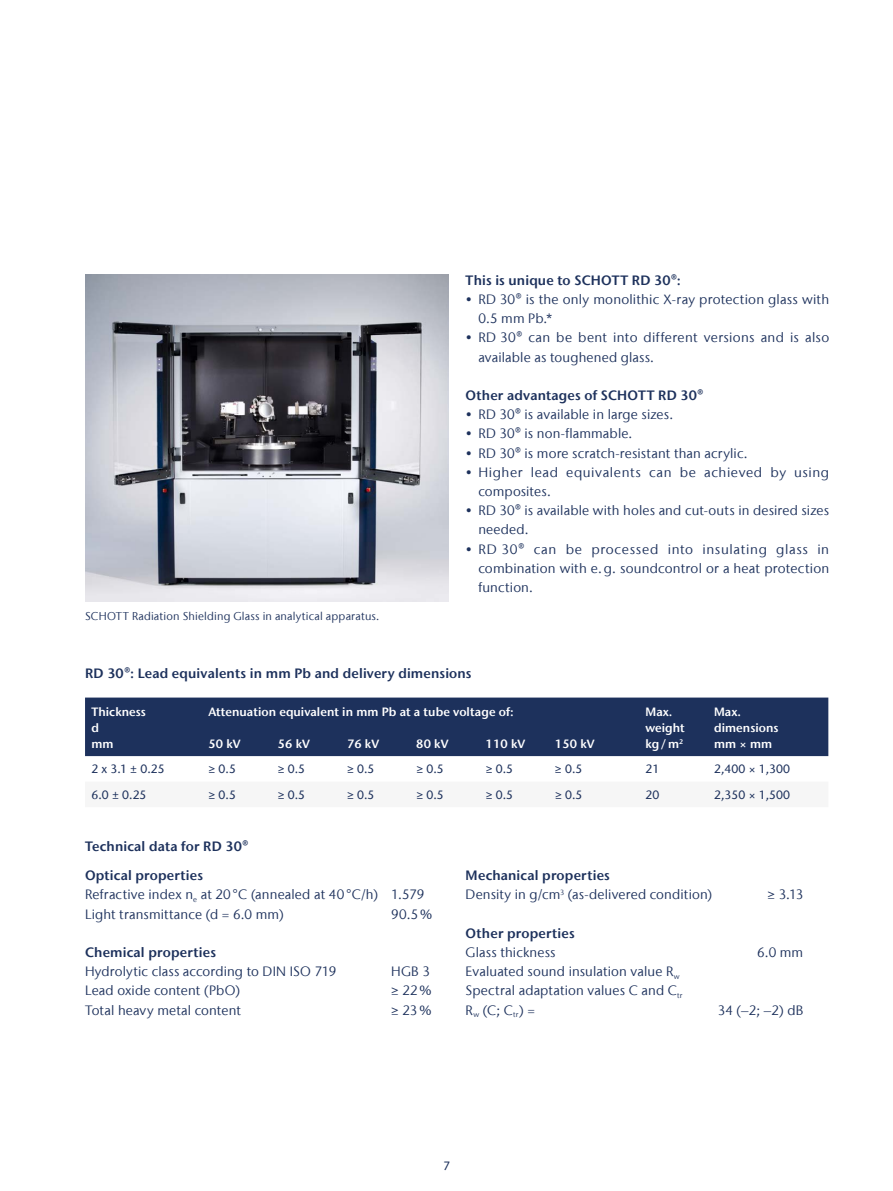
<style>
.page{position:relative;width:893px;height:1191px;background:#fff}
.page>*{position:absolute;margin:0;border:0;box-sizing:border-box;transform-origin:0 0}
.t1{font:13.5px/19.2px "Stone Sans IIITC Com";letter-spacing:.015em;color:#1d315c}
.t2{font:600 13.5px/28.8px "Stone Sans IIITC Com";letter-spacing:.015em;color:#1d315c}
.t3{font:13.5px/19.2px "Stone Sans IIITC Com";letter-spacing:.04em;color:#1d315c}
.t4{font:600 12px/15.8px "Stone Sans IIITC Com";letter-spacing:.005em;color:#fff}
.t5{font:500 12px "Stone Sans IIITC Com";letter-spacing:.005em;color:#1d315c}
.t6{font:11.25px "Stone Sans IIITC Com";letter-spacing:.02em;color:#1d315c}
.s1{font-weight:600}
</style>
<div class="page">
<img style="left:85px;top:274px;width:364px;height:327px">
<div style="left:85px;top:697px;width:743px;height:59px;background:#1d315c"></div>
<p class="t6" style="left:85px;top:609px;width:296px">SCHOTT Radiation Shielding Glass in analytical apparatus.</p>
<p class="t2" style="left:466px;top:265px;width:217px">This is unique to SCHOTT RD 30®:</p>
<p class="t1" style="left:478px;top:289px;width:352px;text-indent:-13px">• RD 30® is the only monolithic X-ray protection glass with<br>0.5 mm Pb.*</p>
<p class="t1" style="left:478px;top:328px;width:352px;text-indent:-13px">• RD 30® can be bent into different versions and is also available as toughened glass.</p>
<p class="t2" style="left:466px;top:380px;width:239px">Other advantages of SCHOTT RD 30®</p>
<p class="t1" style="left:466px;top:405px;width:209px">• RD 30® is available in large sizes.</p>
<p class="t1" style="left:466px;top:424px;width:168px">• RD 30® is non-flammable.</p>
<p class="t1" style="left:466px;top:443px;width:283px">• RD 30® is more scratch-resistant than acrylic.</p>
<p class="t3" style="left:478px;top:462px;width:352px;text-indent:-13px">• Higher lead equivalents can be achieved by using composites.</p>
<p class="t1" style="left:478px;top:501px;width:352px;text-indent:-13px">• RD 30® is available with holes and cut-outs in desired sizes needed.</p>
<p class="t1" style="left:478px;top:539px;width:352px;text-align:justify;text-indent:-13px">• RD 30® can be processed into insulating glass in combination with e.g. soundcontrol or a heat protection function.</p>
<p class="t2" style="left:85px;top:659px;width:388px">RD 30®: Lead equivalents in mm Pb and delivery dimensions</p>
<p class="t4" style="left:91px;top:704px;width:56px">Thickness d<br>mm</p>
<p class="t4" style="left:208px;top:704px;width:307px">Attenuation equivalent in mm Pb at a tube voltage of:</p>
<p class="t4" style="left:645px;top:704px;width:41px">Max. weight kg/m<sup>2</sup></p>
<p class="t4" style="left:714px;top:704px;width:66px">Max. dimensions</p>
<p class="t4" style="left:208px;top:735px;width:34px">50 kV</p>
<p class="t4" style="left:278px;top:735px;width:34px">56 kV</p>
<p class="t4" style="left:347px;top:735px;width:34px">76 kV</p>
<p class="t4" style="left:416px;top:735px;width:34px">80 kV</p>
<p class="t4" style="left:486px;top:735px;width:41px">110 kV</p>
<p class="t4" style="left:555px;top:735px;width:41px">150 kV</p>
<p class="t4" style="left:714px;top:735px;width:60px">mm × mm</p>
<p class="t5" style="left:91px;top:761px;width:75px">2 x 3.1 ± 0.25</p>
<p class="t5" style="left:208px;top:761px;width:29px">≥ 0.5</p>
<p class="t5" style="left:278px;top:761px;width:29px">≥ 0.5</p>
<p class="t5" style="left:347px;top:761px;width:29px">≥ 0.5</p>
<p class="t5" style="left:416px;top:761px;width:29px">≥ 0.5</p>
<p class="t5" style="left:486px;top:761px;width:29px">≥ 0.5</p>
<p class="t5" style="left:555px;top:761px;width:29px">≥ 0.5</p>
<p class="t5" style="left:645px;top:761px;width:15px">21</p>
<p class="t5" style="left:714px;top:761px;width:78px">2,400 × 1,300</p>
<p class="t5" style="left:91px;top:787px;width:57px">6.0 ± 0.25</p>
<p class="t5" style="left:208px;top:787px;width:29px">≥ 0.5</p>
<p class="t5" style="left:278px;top:787px;width:29px">≥ 0.5</p>
<p class="t5" style="left:347px;top:787px;width:29px">≥ 0.5</p>
<p class="t5" style="left:416px;top:787px;width:29px">≥ 0.5</p>
<p class="t5" style="left:486px;top:787px;width:29px">≥ 0.5</p>
<p class="t5" style="left:555px;top:787px;width:29px">≥ 0.5</p>
<p class="t5" style="left:646px;top:787px;width:15px">20</p>
<p class="t5" style="left:714px;top:787px;width:78px">2,350 × 1,500</p>
<p class="t2" style="left:85px;top:832px;width:165px">Technical data for RD 30®<br>Optical properties</p>
<p class="t1" style="left:85px;top:885px;width:341px">Refractive index n<sub>e</sub> at 20°C (annealed at 40°C/h) 1.579<br>Light transmittance (d = 6.0 mm)</p>
<p class="t1" style="left:466px;top:865px;width:248px"><span class="s1">Mechanical properties<br></span>Density in g/cm<sup>3</sup> (as-delivered condition)</p>
<p class="t1" style="left:767px;top:885px;width:37px">≥ 3.13</p>
<p class="t1" style="left:391px;top:904px;width:42px">90.5%</p>
<p class="t2" style="left:85px;top:937px;width:133px">Chemical properties</p>
<p class="t1" style="left:85px;top:961px;width:253px">Hydrolytic class according to DIN ISO 719</p>
<p class="t1" style="left:391px;top:961px;width:40px">HGB 3</p>
<p class="t1" style="left:85px;top:981px;width:157px">Lead oxide content (PbO)</p>
<p class="t1" style="left:391px;top:981px;width:42px">≥ 22%</p>
<p class="t1" style="left:85px;top:1000px;width:158px">Total heavy metal content</p>
<p class="t1" style="left:391px;top:1000px;width:42px">≥ 23%</p>
<p class="t2" style="left:466px;top:918px;width:111px">Other properties</p>
<p class="t1" style="left:466px;top:942px;width:91px">Glass thickness</p>
<p class="t1" style="left:757px;top:942px;width:48px">6.0 mm</p>
<p class="t1" style="left:466px;top:961px;width:218px">Evaluated sound insulation value R<sub>w<br></sub>Spectral adaptation values C and C<sub>tr<br></sub>R<sub>w</sub> (C; C<sub>tr</sub>) =</p>
<p class="t1" style="left:718px;top:1000px;width:87px">34 (–2; –2) dB</p>
<p class="t5" style="left:443px;top:1158px;width:8px">7</p>
</div>
